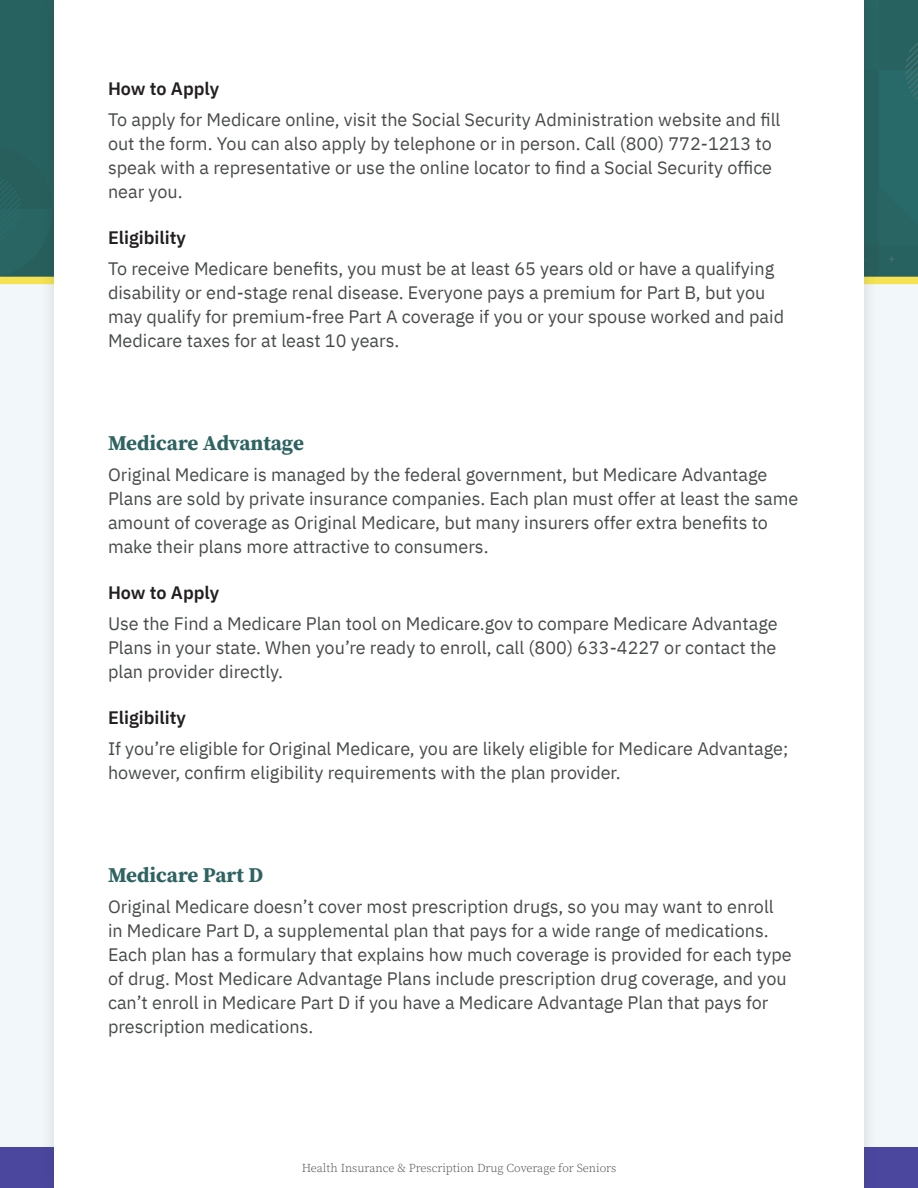
<style>
.page{position:relative;width:918px;height:1188px;background:#f2f7f9}
.page>*{position:absolute;margin:0;border:0;box-sizing:border-box;transform-origin:0 0}
.t1{font:700 21px "Source Serif Pro";letter-spacing:-.005em;color:#2d6361}
.t2{font:18px/24px "IBM Plex Sans";color:#474b49}
.t3{font:600 18px "IBM Plex Sans";color:#231f20}
.t4{font:300 12px "Source Serif Pro";color:#474b49}
</style>
<div class="page">
<div style="left:0;top:0;width:918px;height:280px;background:#2d6361"></div>
<div style="left:0;top:277px;width:918px;height:7px;background:#f5e353"></div>
<div style="left:0;top:1148px;width:918px;height:40px;background:#4b479f"></div>
<div style="left:39px;top:0;width:841px;height:1188px;background:#231f20;opacity:.15"></div>
<div style="left:54px;top:0;width:810px;height:1188px;background:#fff"></div>
<p class="t3" style="left:108px;top:75px;width:113px">How to Apply</p>
<p class="t2" style="left:108px;top:106px;width:674px">To apply for Medicare online, visit the Social Security Administration website and fill out the form. You can also apply by telephone or in person. Call (800) 772-1213 to speak with a representative or use the online locator to find a Social Security office near you.</p>
<p class="t3" style="left:108px;top:224px;width:80px">Eligibility</p>
<p class="t2" style="left:108px;top:255px;width:678px">To receive Medicare benefits, you must be at least 65 years old or have a qualifying disability or end-stage renal disease. Everyone pays a premium for Part B, but you may qualify for premium-free Part A coverage if you or your spouse worked and paid Medicare taxes for at least 10 years.</p>
<p class="t1" style="left:108px;top:428px;width:197px">Medicare Advantage</p>
<p class="t2" style="left:108px;top:461px;width:692px">Original Medicare is managed by the federal government, but Medicare Advantage Plans are sold by private insurance companies. Each plan must offer at least the same amount of coverage as Original Medicare, but many insurers offer extra benefits to make their plans more attractive to consumers.</p>
<p class="t3" style="left:108px;top:578px;width:113px">How to Apply</p>
<p class="t2" style="left:108px;top:610px;width:671px;text-align:justify">Use the Find a Medicare Plan tool on Medicare.gov to compare Medicare Advantage Plans in your state. When you’re ready to enroll, call (800) 633-4227 or contact the plan provider directly.</p>
<p class="t3" style="left:108px;top:704px;width:80px">Eligibility</p>
<p class="t2" style="left:108px;top:735px;width:682px">If you’re eligible for Original Medicare, you are likely eligible for Medicare Advantage; however, confirm eligibility requirements with the plan provider.</p>
<p class="t1" style="left:108px;top:860px;width:157px">Medicare Part D</p>
<p class="t2" style="left:108px;top:893px;width:685px">Original Medicare doesn’t cover most prescription drugs, so you may want to enroll in Medicare Part D, a supplemental plan that pays for a wide range of medications.<br>Each plan has a formulary that explains how much coverage is provided for each type of drug. Most Medicare Advantage Plans include prescription drug coverage, and you can’t enroll in Medicare Part D if you have a Medicare Advantage Plan that pays for prescription medications.</p>
<p class="t4" style="left:302px;top:1160px;width:316px">Health Insurance &amp; Prescription Drug Coverage for Seniors</p>
</div>
